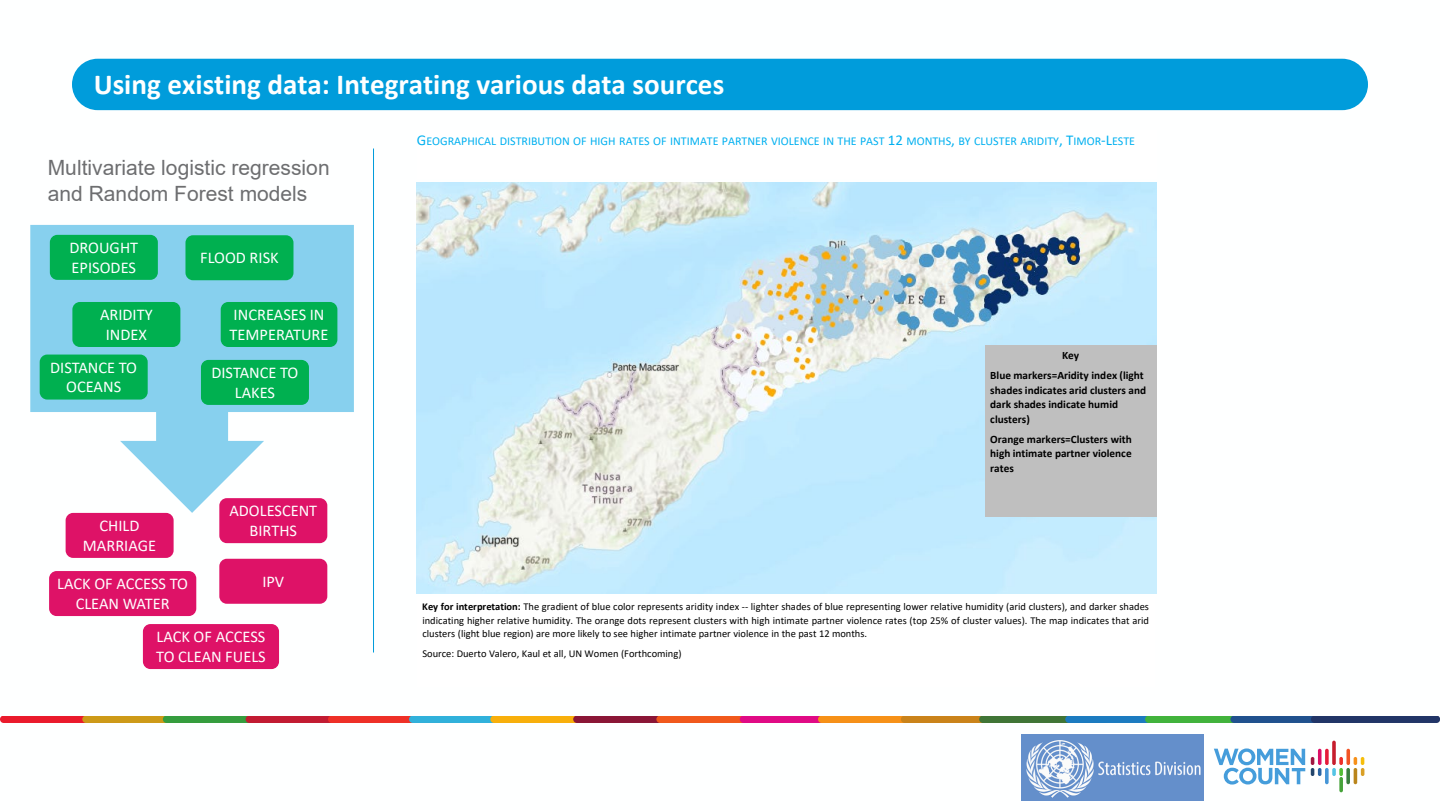
<style>
.page{position:relative;width:1440px;height:810px;background:#fff}
.page>*{position:absolute;margin:0;border:0;box-sizing:border-box;transform-origin:0 0}
.t1{font:700 29.1px "Calibri";color:#feffff}
.t2{font:21px/25.2px "Arial";color:#6d6e70}
.t3{font:16.35px/19.6px "Calibri";color:#feffff;text-align:center}
.t4{font:12px "Calibri";color:#00b0f0}
.t5{font:700 11.25px/14.5px "Calibri";color:#000}
.t6{font:10.5px/13.5px "Calibri";color:#000;text-align:justify}
.s1{font-size:15px}
.s2{font-weight:700}
</style>
<div class="page">
<div style="left:72px;top:59px;width:1296px;height:51px;background:#009cdb;border-radius:26px"></div>
<svg style="left:0;top:716px;width:1440px;height:7px;background:#8e634b"></svg>
<svg style="left:1214px;top:748px;width:91px;height:37px"></svg>
<svg style="left:1318px;top:749px;width:4px;height:16px"></svg>
<svg style="left:1325px;top:749px;width:4px;height:16px"></svg>
<svg style="left:1346px;top:749px;width:4px;height:16px"></svg>
<svg style="left:1332px;top:741px;width:4px;height:24px"></svg>
<svg style="left:1354px;top:757px;width:10px;height:19px"></svg>
<svg style="left:1311px;top:757px;width:10px;height:19px"></svg>
<hr style="left:1354px;top:768px;width:3px;height:16px;background:#b9851c;border-radius:2px">
<svg style="left:1346px;top:768px;width:4px;height:16px"></svg>
<svg style="left:1325px;top:768px;width:4px;height:16px"></svg>
<svg style="left:1339px;top:777px;width:4px;height:15px"></svg>
<svg style="left:1332px;top:757px;width:11px;height:19px"></svg>
<svg style="left:30px;top:225px;width:324px;height:288px;fill:#87d0ee"></svg>
<img style="left:417px;top:182px;width:739px;height:412px">
<div style="left:985px;top:345px;width:171px;height:172px;background:#bfbfbf"></div>
<hr style="left:373px;top:149px;width:1px;height:504px;background:#009bdb">
<div style="left:50px;top:235px;width:108px;height:45px;background:#00b050;border-radius:8px"></div>
<div style="left:40px;top:355px;width:108px;height:45px;background:#00b050;border-radius:8px"></div>
<div style="left:201px;top:360px;width:108px;height:45px;background:#00b050;border-radius:8px"></div>
<div style="left:221px;top:302px;width:116px;height:45px;background:#00b050;border-radius:8px"></div>
<div style="left:72px;top:302px;width:108px;height:45px;background:#00b050;border-radius:8px"></div>
<div style="left:185px;top:235px;width:108px;height:45px;background:#00b050;border-radius:8px"></div>
<div style="left:66px;top:513px;width:108px;height:45px;background:#de1267;border-radius:8px"></div>
<div style="left:143px;top:624px;width:136px;height:45px;background:#de1267;border-radius:8px"></div>
<div style="left:49px;top:571px;width:147px;height:45px;background:#de1267;border-radius:8px"></div>
<div style="left:219px;top:559px;width:108px;height:45px;background:#de1267;border-radius:8px"></div>
<div style="left:219px;top:498px;width:108px;height:45px;background:#de1267;border-radius:8px"></div>
<img style="left:1022px;top:734px;width:182px;height:67px">
<p class="t1" style="left:94px;top:64px;width:632px">Using existing data: Integrating various data sources</p>
<p class="t2" style="left:48px;top:155px;width:283px">Multivariate logistic regression and Random Forest models</p>
<p class="t3" style="left:69px;top:237px;width:70px;text-align:left">DROUGHT<br>EPISODES</p>
<p class="t3" style="left:100px;top:305px;width:54px">ARIDITY<br>INDEX</p>
<p class="t3" style="left:200px;top:248px;width:80px">FLOOD RISK</p>
<p class="t3" style="left:230px;top:305px;width:100px;text-align:left">INCREASES IN<br>TEMPERATURE</p>
<p class="t3" style="left:50px;top:357px;width:88px">DISTANCE TO<br>OCEANS</p>
<p class="t3" style="left:211px;top:362px;width:88px">DISTANCE TO<br>LAKES</p>
<p class="t3" style="left:83px;top:515px;width:75px">CHILD<br>MARRIAGE</p>
<p class="t3" style="left:229px;top:501px;width:89px">ADOLESCENT<br>BIRTHS</p>
<p class="t3" style="left:57px;top:574px;width:132px">LACK OF ACCESS TO<br>CLEAN WATER</p>
<p class="t3" style="left:262px;top:571px;width:23px">IPV</p>
<p class="t3" style="left:156px;top:627px;width:111px;text-align:left">LACK OF ACCESS<br>TO CLEAN FUELS</p>
<p class="t4" style="left:417px;top:132px;width:720px"><span class="s1">G</span>EOGRAPHICAL DISTRIBUTION OF HIGH RATES OF INTIMATE PARTNER VIOLENCE IN THE PAST <span class="s1">12</span> MONTHS<span class="s1">,</span> BY CLUSTER ARIDITY<span class="s1">, T</span>IMOR<span class="s1">-L</span>ESTE</p>
<p class="t5" style="left:1062px;top:348px;width:19px">Key</p>
<p class="t5" style="left:990px;top:368px;width:157px">Blue markers=Aridity index (light shades indicates arid clusters and dark shades indicate humid clusters)</p>
<p class="t5" style="left:990px;top:432px;width:143px;text-align:justify">Orange markers=Clusters with high intimate partner violence rates</p>
<p class="t6" style="left:422px;top:600px;width:728px"><span class="s2">Key for interpretation:</span> The gradient of blue color represents aridity index -- lighter shades of blue representing lower relative humidity (arid clusters), and darker shades indicating higher relative humidity. The orange dots represent clusters with high intimate partner violence rates (top 25% of cluster values). The map indicates that arid clusters (light blue region) are more likely to see higher intimate partner violence in the past 12 months.</p>
<p class="t6" style="left:422px;top:646px;width:261px">Source: Duerto Valero, Kaul et all, UN Women (Forthcoming)</p>
</div>
